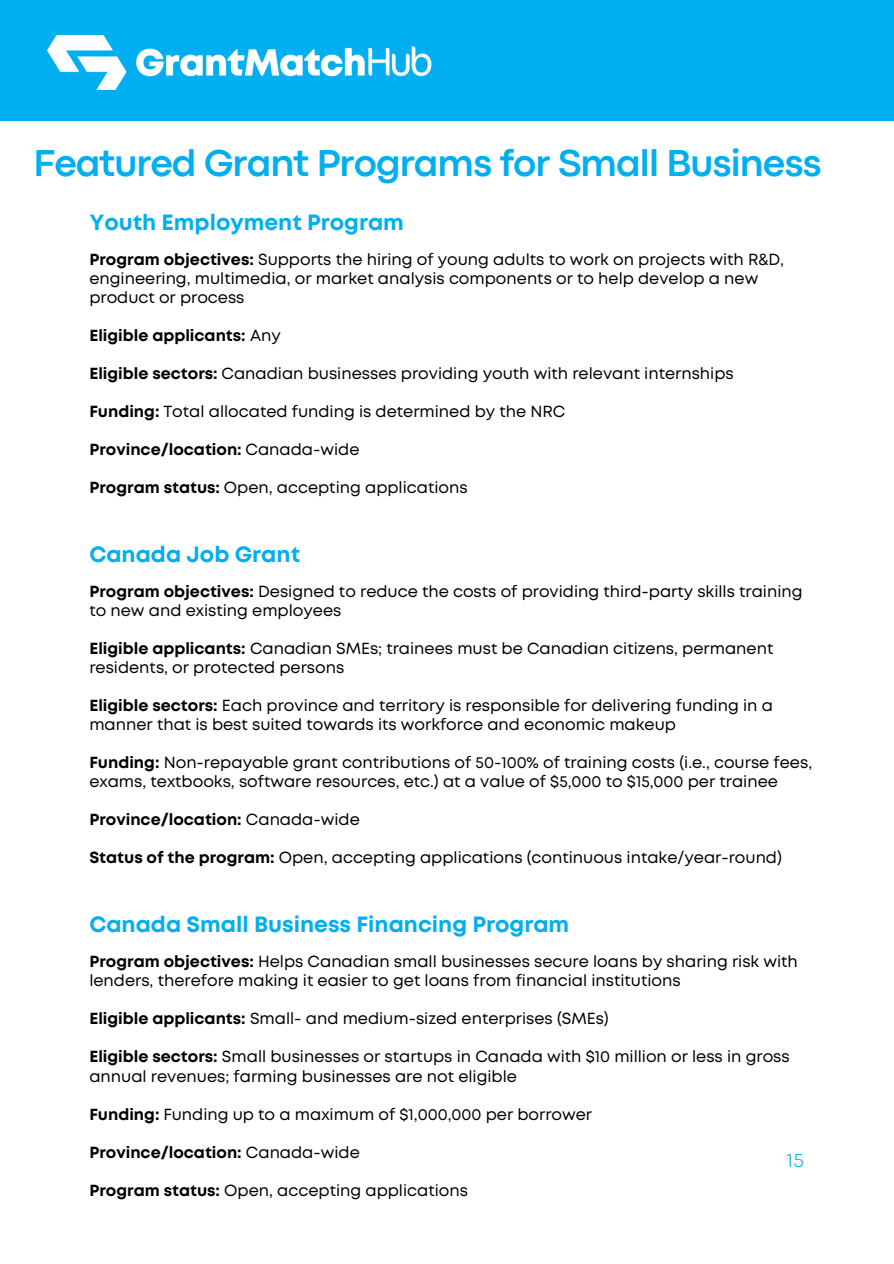
<style>
.page{position:relative;width:894px;height:1264px;background:#fff}
.page>*{position:absolute;margin:0;border:0;box-sizing:border-box;transform-origin:0 0}
.t1{font:700 39px "Codec Pro";letter-spacing:-.025em;color:#01aef0}
.t2{font:700 22.05px "Mont";color:#01aef0}
.t3{font:300 19.5px "Codec Pro";color:#01aef0}
.t4{font:16.05px/19px "Mont";color:#000}
.t5{font:700 16.05px "Mont";color:#000}
.s1{font-weight:700}
.s2{font-weight:400}
</style>
<div class="page">
<div style="left:0;top:0;width:893px;height:120px;background:#01aef0"></div>
<img style="left:47px;top:35px;width:385px;height:54px">
<h2 class="t1" style="left:33px;top:149px;width:789px">Featured Grant Programs for Small Business</h2>
<p class="t2" style="left:89px;top:214px;width:316px">Youth Employment Program</p>
<p class="t4" style="left:89px;top:251px;width:696px"><span class="s1">Program objectives:</span> Supports the hiring of young adults to work on projects with R&amp;D, engineering, multimedia, or market analysis components or to help develop a new product or process</p>
<p class="t5" style="left:89px;top:329px;width:193px">Eligible applicants: <span class="s2">Any</span></p>
<p class="t4" style="left:89px;top:365px;width:645px"><span class="s1">Eligible sectors:</span> Canadian businesses providing youth with relevant internships</p>
<p class="t4" style="left:89px;top:403px;width:477px"><span class="s1">Funding:</span> Total allocated funding is determined by the NRC</p>
<p class="t5" style="left:89px;top:443px;width:271px">Province/location: <span class="s2">Canada-wide</span></p>
<h2 class="t4" style="left:89px;top:479px;width:379px"><span class="s1">Program status:</span> Open, accepting applications</h2>
<p class="t2" style="left:89px;top:546px;width:212px">Canada Job Grant</p>
<p class="t4" style="left:89px;top:583px;width:714px"><span class="s1">Program objectives:</span> Designed to reduce the costs of providing third-party skills training to new and existing employees</p>
<p class="t4" style="left:89px;top:640px;width:685px"><span class="s1">Eligible applicants:</span> Canadian SMEs; trainees must be Canadian citizens, permanent residents, or protected persons</p>
<p class="t4" style="left:89px;top:697px;width:685px"><span class="s1">Eligible sectors:</span> Each province and territory is responsible for delivering funding in a manner that is best suited towards its workforce and economic makeup</p>
<p class="t4" style="left:89px;top:754px;width:724px"><span class="s1">Funding:</span> Non-repayable grant contributions of 50-100% of training costs (i.e., course fees, exams, textbooks, software resources, etc.) at a value of $5,000 to $15,000 per trainee</p>
<p class="t5" style="left:89px;top:813px;width:272px">Province/location: <span class="s2">Canada-wide</span></p>
<h2 class="t4" style="left:89px;top:849px;width:693px"><span class="s1">Status of the program:</span> Open, accepting applications (continuous intake/year-round)</h2>
<p class="t2" style="left:89px;top:916px;width:481px">Canada Small Business Financing Program</p>
<p class="t4" style="left:89px;top:953px;width:710px"><span class="s1">Program objectives:</span> Helps Canadian small businesses secure loans by sharing risk with lenders, therefore making it easier to get loans from financial institutions</p>
<p class="t4" style="left:89px;top:1010px;width:520px"><span class="s1">Eligible applicants:</span> Small- and medium-sized enterprises (SMEs)</p>
<p class="t4" style="left:89px;top:1048px;width:701px"><span class="s1">Eligible sectors:</span> Small businesses or startups in Canada with $10 million or less in gross annual revenues; farming businesses are not eligible</p>
<p class="t4" style="left:89px;top:1105px;width:504px"><span class="s1">Funding:</span> Funding up to a maximum of $1,000,000 per borrower</p>
<p class="t5" style="left:89px;top:1145px;width:272px">Province/location: <span class="s2">Canada-wide</span></p>
<p class="t4" style="left:89px;top:1181px;width:380px"><span class="s1">Program status:</span> Open, accepting applications</p>
<p class="t3" style="left:786px;top:1153px;width:19px">15</p>
</div>
